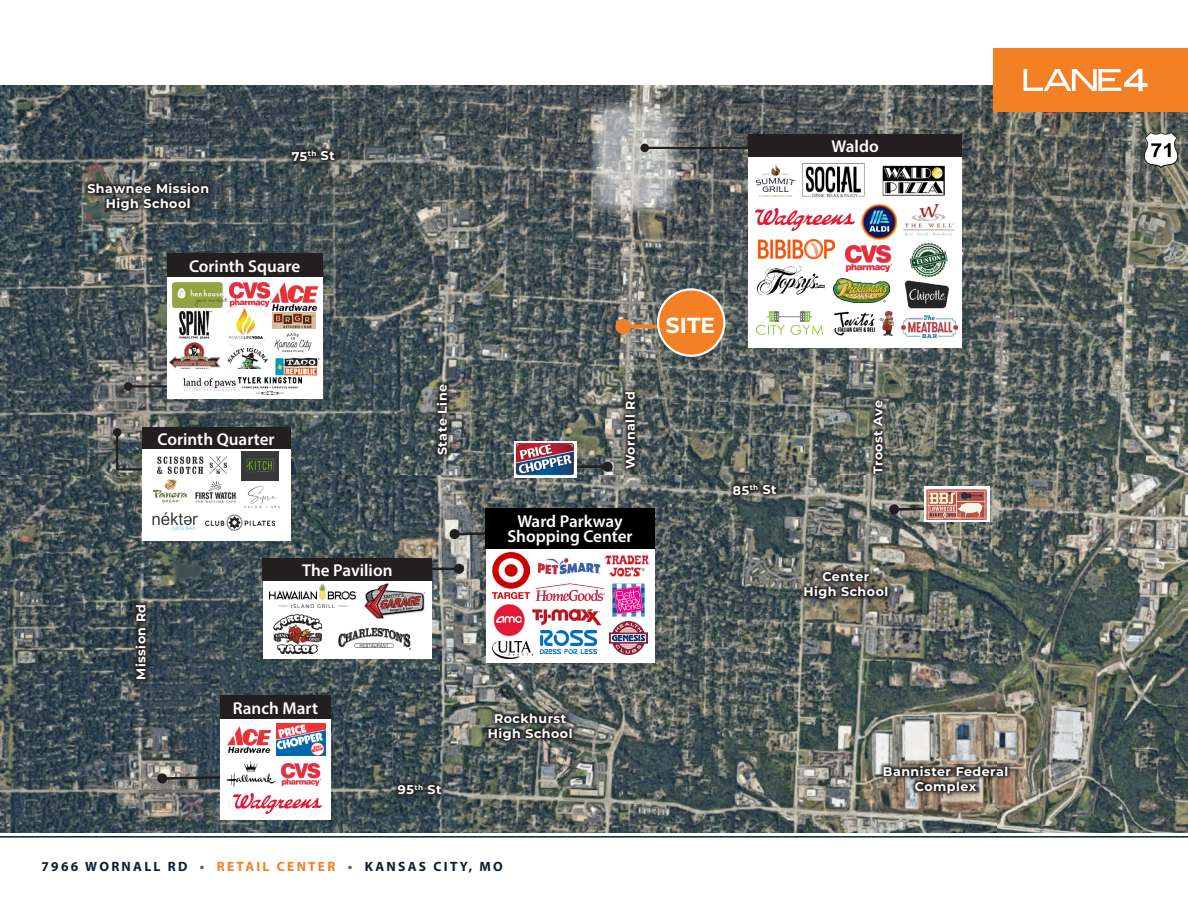
<style>
.page{position:relative;width:1188px;height:918px;background:#fff}
.page>*{position:absolute;margin:0;border:0;box-sizing:border-box;transform-origin:0 0}
.t1{font:700 21.9px "Montserrat";color:#fff}
.t2{font:600 17.1px "Myriad Pro";color:#fff}
.Contact_Info{font:700 13.5px "Myriad Pro";letter-spacing:.17em;color:#0c2031}
.t3{font:700 12.6px "Montserrat";letter-spacing:.04em;color:#fff}
.s1{color:#55636f}
.s2{color:#f48026}
</style>
<div class="page">
<img style="left:0;top:474px;width:1188px;height:359px">
<img style="left:393px;top:474px;width:603px;height:359px">
<img style="left:0;top:85px;width:1188px;height:389px">
<svg style="left:457px;top:529px;width:28px;height:8px"></svg>
<div style="left:449px;top:529px;width:11px;height:10px;background:#231f20;border-radius:50%"></div>
<div style="left:486px;top:544px;width:168px;height:119px;background:#fff"></div>
<div style="left:485px;top:508px;width:170px;height:41px;background:#000"></div>
<img style="left:604px;top:555px;width:45px;height:22px">
<img style="left:532px;top:609px;width:70px;height:17px">
<img style="left:537px;top:558px;width:64px;height:17px">
<img style="left:535px;top:584px;width:69px;height:16px">
<img style="left:610px;top:622px;width:37px;height:32px">
<img style="left:492px;top:553px;width:38px;height:45px">
<img style="left:493px;top:604px;width:32px;height:32px">
<img style="left:612px;top:583px;width:33px;height:34px">
<img style="left:540px;top:631px;width:57px;height:23px">
<img style="left:493px;top:641px;width:40px;height:17px">
<hr style="left:623px;top:325px;width:86px;height:3px;background:#f48026">
<div style="left:616px;top:319px;width:15px;height:15px;background:#f48026;border-radius:50%"></div>
<div style="left:658px;top:289px;width:66px;height:67px;background:#f48026;border-radius:50%"></div>
<div style="left:657px;top:288px;width:68px;height:69px;border:2px solid #fff;border-radius:50%"></div>
<hr style="left:417px;top:568px;width:42px;height:2px;background:#231f20">
<div style="left:454px;top:564px;width:10px;height:10px;background:#231f20;border-radius:50%"></div>
<div style="left:263px;top:577px;width:168px;height:82px;background:#fff"></div>
<div style="left:263px;top:558px;width:169px;height:22px;background:#231f20"></div>
<img style="left:270px;top:584px;width:87px;height:23px">
<img style="left:274px;top:614px;width:47px;height:40px">
<img style="left:338px;top:627px;width:74px;height:23px">
<img style="left:364px;top:584px;width:60px;height:35px">
<svg style="left:879px;top:761px;width:133px;height:37px;background:#6b6158"></svg>
<div style="left:167px;top:275px;width:155px;height:124px;background:#fff"></div>
<img style="left:272px;top:282px;width:45px;height:28px">
<img style="left:229px;top:282px;width:41px;height:24px">
<img style="left:273px;top:312px;width:42px;height:17px">
<img style="left:169px;top:343px;width:52px;height:26px">
<img style="left:274px;top:333px;width:38px;height:20px">
<img style="left:179px;top:310px;width:33px;height:28px">
<img style="left:183px;top:378px;width:53px;height:13px">
<img style="left:227px;top:305px;width:37px;height:41px">
<img style="left:275px;top:357px;width:45px;height:21px">
<img style="left:238px;top:377px;width:63px;height:17px">
<img style="left:227px;top:349px;width:41px;height:19px">
<img style="left:172px;top:282px;width:56px;height:26px">
<div style="left:167px;top:254px;width:156px;height:23px;background:#231f20"></div>
<hr style="left:128px;top:385px;width:39px;height:3px;background:#231f20">
<div style="left:124px;top:382px;width:9px;height:9px;background:#231f20;border-radius:50%"></div>
<svg style="left:115px;top:430px;width:27px;height:42px"></svg>
<div style="left:113px;top:428px;width:8px;height:9px;background:#231f20;border-radius:50%"></div>
<svg style="left:83px;top:178px;width:130px;height:37px;background:#3e4142"></svg>
<div style="left:220px;top:695px;width:111px;height:24px;background:#231f20"></div>
<div style="left:220px;top:719px;width:111px;height:101px;background:#fff"></div>
<img style="left:228px;top:727px;width:42px;height:26px">
<img style="left:282px;top:763px;width:38px;height:22px">
<img style="left:226px;top:761px;width:50px;height:25px">
<img style="left:277px;top:723px;width:49px;height:33px">
<svg style="left:166px;top:775px;width:54px;height:6px"></svg>
<div style="left:157px;top:773px;width:10px;height:11px;background:#231f20;border-radius:50%"></div>
<svg style="left:484px;top:708px;width:92px;height:37px;background:#454845"></svg>
<img style="left:233px;top:794px;width:89px;height:20px">
<div style="left:994px;top:48px;width:194px;height:64px;background:#f48026"></div>
<svg style="left:1024px;top:69px;width:124px;height:22px"></svg>
<hr style="left:0;top:836px;width:1188px;height:2px;background:#0c2031">
<svg style="left:591px;top:102px;width:87px;height:111px;background:#aaacaa"></svg>
<hr style="left:645px;top:147px;width:116px;height:2px;background:#231f20">
<div style="left:640px;top:144px;width:9px;height:8px;background:#231f20;border-radius:50%"></div>
<div style="left:748px;top:156px;width:214px;height:192px;background:#fff"></div>
<img style="left:757px;top:267px;width:67px;height:28px">
<img style="left:802px;top:163px;width:63px;height:35px">
<img style="left:833px;top:279px;width:57px;height:24px">
<img style="left:903px;top:204px;width:51px;height:32px">
<img style="left:756px;top:164px;width:40px;height:33px">
<img style="left:758px;top:239px;width:77px;height:19px">
<img style="left:757px;top:311px;width:65px;height:24px">
<img style="left:835px;top:311px;width:59px;height:25px">
<img style="left:909px;top:242px;width:39px;height:36px">
<img style="left:883px;top:165px;width:61px;height:30px">
<img style="left:902px;top:316px;width:55px;height:22px">
<div style="left:748px;top:135px;width:214px;height:22px;background:#231f20"></div>
<svg style="left:868px;top:395px;width:19px;height:84px;background:#53534e"></svg>
<svg style="left:432px;top:379px;width:19px;height:81px;background:#474947"></svg>
<svg style="left:728px;top:480px;width:53px;height:20px"></svg>
<svg style="left:393px;top:779px;width:53px;height:20px"></svg>
<svg style="left:800px;top:567px;width:92px;height:37px;background:#56524b"></svg>
<svg style="left:620px;top:387px;width:19px;height:87px;background:#4a4a48"></svg>
<svg style="left:287px;top:146px;width:53px;height:20px"></svg>
<img style="left:1144px;top:133px;width:33px;height:34px">
<div style="left:142px;top:449px;width:148px;height:92px;background:#fff"></div>
<img style="left:158px;top:456px;width:69px;height:18px">
<img style="left:152px;top:479px;width:35px;height:24px">
<img style="left:152px;top:512px;width:46px;height:18px">
<img style="left:206px;top:514px;width:69px;height:17px">
<img style="left:195px;top:480px;width:42px;height:23px">
<img style="left:242px;top:452px;width:36px;height:29px">
<img style="left:244px;top:486px;width:36px;height:22px">
<div style="left:142px;top:427px;width:148px;height:22px;background:#231f20"></div>
<hr style="left:566px;top:465px;width:42px;height:3px;background:#231f20">
<div style="left:603px;top:462px;width:10px;height:10px;background:#231f20;border-radius:50%"></div>
<img style="left:515px;top:442px;width:62px;height:36px">
<svg style="left:897px;top:505px;width:27px;height:7px"></svg>
<div style="left:889px;top:504px;width:10px;height:11px;background:#231f20;border-radius:50%"></div>
<div style="left:924px;top:487px;width:66px;height:35px;background:#fff"></div>
<img style="left:926px;top:489px;width:61px;height:31px">
<svg style="left:131px;top:600px;width:19px;height:84px;background:#323739"></svg>
<img style="left:904px;top:280px;width:45px;height:29px">
<img style="left:755px;top:209px;width:100px;height:22px">
<img style="left:845px;top:245px;width:46px;height:27px">
<img style="left:862px;top:204px;width:35px;height:35px">
<p class="t3" style="left:87px;top:179px;width:123px">Shawnee Mission</p>
<p class="t3" style="left:106px;top:195px;width:86px">High School</p>
<p class="t3" style="left:292px;top:147px;width:45px;rotate:-1deg">75<sup>th</sup> St</p>
<p class="t2" style="left:189px;top:255px;width:113px">Corinth Square</p>
<p class="t2" style="left:158px;top:428px;width:119px">Corinth Quarter</p>
<p class="t3" style="left:433px;top:455px;width:72px;rotate:-90deg">State Line</p>
<p class="t3" style="left:132px;top:680px;width:78px;rotate:-90deg">Mission Rd</p>
<p class="t2" style="left:302px;top:559px;width:92px">The Pavilion</p>
<p class="t2" style="left:233px;top:697px;width:87px">Ranch Mart</p>
<p class="t3" style="left:398px;top:780px;width:45px">95<sup>th</sup> St</p>
<p class="t3" style="left:621px;top:469px;width:79px;rotate:-90deg">Wornall Rd</p>
<p class="t2" style="left:517px;top:511px;width:107px">Ward Parkway</p>
<p class="t2" style="left:507px;top:525px;width:127px">Shopping Center</p>
<p class="t3" style="left:494px;top:709px;width:74px">Rockhurst</p>
<p class="t3" style="left:488px;top:724px;width:86px">High School</p>
<p class="Contact_Info" style="left:42px;top:858px;width:463px">7966 WORNALL RD <span class="s1">•</span> <span class="s2">RETAIL CENTER</span> <span class="s1">•</span> KANSAS CITY, MO</p>
<p class="t2" style="left:832px;top:136px;width:49px">Waldo</p>
<p class="t1" style="left:666px;top:310px;width:51px">SITE</p>
<p class="t3" style="left:733px;top:481px;width:45px;rotate:-1deg">85<sup>th</sup> St</p>
<p class="t3" style="left:869px;top:474px;width:76px;rotate:-90deg">Troost Ave</p>
<p class="t3" style="left:822px;top:567px;width:48px">Center</p>
<p class="t3" style="left:803px;top:583px;width:86px">High School</p>
<p class="t3" style="left:883px;top:762px;width:127px">Bannister Federal</p>
<p class="t3" style="left:915px;top:777px;width:63px">Complex</p>
</div>
